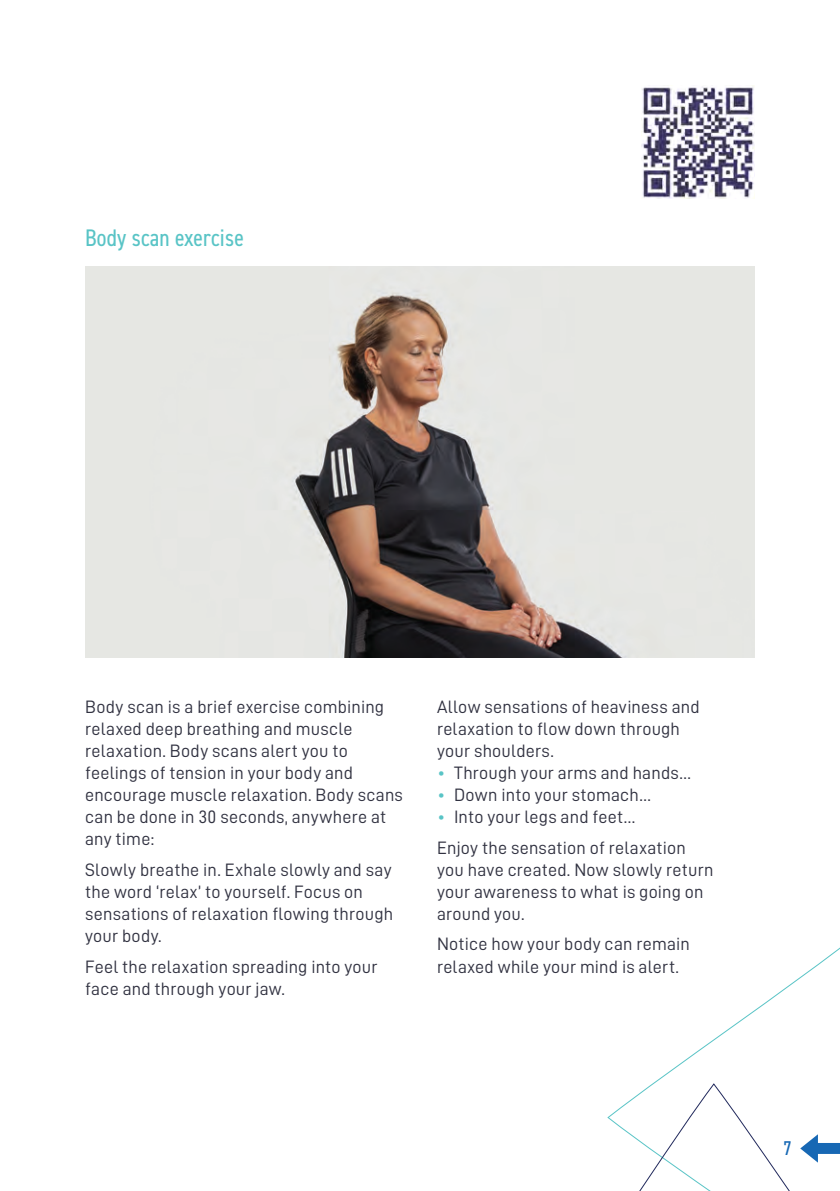
<style>
.page{position:relative;width:840px;height:1191px;background:#fff}
.page>*{position:absolute;margin:0;border:0;box-sizing:border-box;transform-origin:0 0}
._01_Heading_-_Sub_3{font:condensed 24px "DIN2014";letter-spacing:.01em;color:#59c4c6}
.t1{font:condensed 20px "DIN2014";color:#1768b4}
._02_Body{font:18px/22px "D DIN";letter-spacing:.01em;color:#313241}
._02_Body_-_Bullets{font:18px/22px "D DIN";letter-spacing:.01em;color:#313241}
.s1{color:#59c4c6}
</style>
<div class="page">
<svg style="left:655px;top:948px;width:184px;height:134px"></svg>
<svg style="left:607px;top:1082px;width:232px;height:109px"></svg>
<img style="left:85px;top:266px;width:669px;height:392px">
<img style="left:641px;top:85px;width:113px;height:113px">
<p class="_01_Heading_-_Sub_3" style="left:85px;top:221px;width:160px">Body scan exercise</p>
<p class="_02_Body" style="left:85px;top:696px;width:319px">Body scan is a brief exercise combining relaxed deep breathing and muscle relaxation. Body scans alert you to feelings of tension in your body and encourage muscle relaxation. Body scans can be done in 30 seconds, anywhere at any time:</p>
<p class="_02_Body" style="left:85px;top:858px;width:309px">Slowly breathe in. Exhale slowly and say the word ‘relax’ to yourself. Focus on sensations of relaxation flowing through your body.</p>
<p class="_02_Body" style="left:85px;top:955px;width:294px">Feel the relaxation spreading into your face and through your jaw.</p>
<p class="_02_Body_-_Bullets" style="left:437px;top:696px;width:264px">Allow sensations of heaviness and relaxation to flow down through your shoulders.</p>
<p class="_02_Body_-_Bullets" style="left:437px;top:762px;width:255px"><span class="s1">•</span> Through your arms and hands...</p>
<p class="_02_Body_-_Bullets" style="left:437px;top:784px;width:215px"><span class="s1">•</span> Down into your stomach...</p>
<p class="_02_Body_-_Bullets" style="left:437px;top:806px;width:200px"><span class="s1">•</span> Into your legs and feet...</p>
<p class="_02_Body_-_Bullets" style="left:437px;top:836px;width:278px">Enjoy the sensation of relaxation you have created. Now slowly return your awareness to what is going on around you.</p>
<p class="_02_Body_-_Bullets" style="left:437px;top:933px;width:254px">Notice how your body can remain relaxed while your mind is alert.</p>
<p class="t1" style="left:783px;top:1134px;width:10px">7</p>
</div>
